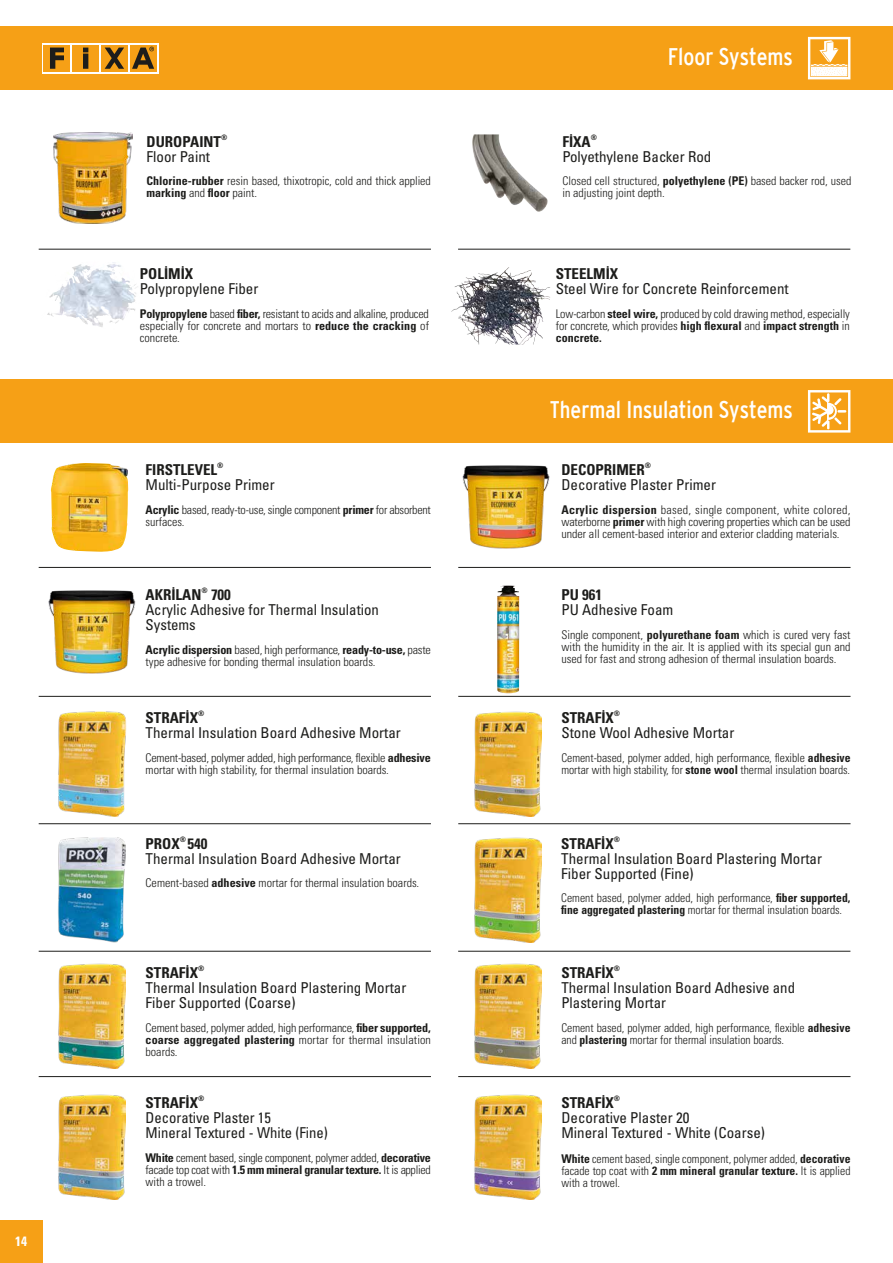
<style>
.page{position:relative;width:893px;height:1263px;background:#fff}
.page>*{position:absolute;margin:0;border:0;box-sizing:border-box;transform-origin:0 0}
.t1{font:condensed 24px "Interstate";color:#fff}
.t2{font:15px/15px "Univers Condensed Tr";color:#1d1d1b}
.t3{font:15px "Univers Cond Bd Tr";color:#1d1d1b}
.t4{font:13.5px "Univers Cond Bd Tr";color:#fff}
.t5{font:12px/12px "Univers Cond Light Tr";color:#1d1d1b}
.t6{font:12px "Univers Cond Bd Tr";color:#1d1d1b}
.t7{font:12px/12px "Univers Cond Light Tr";letter-spacing:-.02em;color:#1d1d1b}
.t8{font:7.5px "Univers Cond Bd Tr";color:#1d1d1b}
.s1{font-family:"Univers Cond Bd Tr"}
.s2{font-family:"Univers Cond Light Tr"}
</style>
<div class="page">
<div style="left:0;top:379px;width:893px;height:64px;background:#f6a016"></div>
<div style="left:0;top:26px;width:893px;height:64px;background:#f6a016"></div>
<div style="left:42px;top:43px;width:116px;height:30px;background:#fff"></div>
<div style="left:44px;top:45px;width:26px;height:27px;background:#f6a016"></div>
<svg style="left:50px;top:48px;width:14px;height:21px"></svg>
<div style="left:72px;top:45px;width:27px;height:27px;background:#f6a016"></div>
<svg style="left:83px;top:48px;width:5px;height:21px"></svg>
<div style="left:101px;top:45px;width:27px;height:27px;background:#f6a016"></div>
<svg style="left:105px;top:48px;width:19px;height:21px"></svg>
<div style="left:130px;top:45px;width:27px;height:27px;background:#f6a016"></div>
<svg style="left:132px;top:47px;width:22px;height:22px"></svg>
<hr style="left:458px;top:249px;width:392px;height:1px;background:#1d1d1b">
<img style="left:472px;top:134px;width:75px;height:78px">
<hr style="left:39px;top:249px;width:392px;height:1px;background:#1d1d1b">
<img style="left:54px;top:132px;width:78px;height:91px">
<img style="left:111px;top:262px;width:10px;height:13px">
<img style="left:478px;top:268px;width:30px;height:9px">
<hr style="left:39px;top:567px;width:392px;height:1px;background:#1d1d1b">
<hr style="left:458px;top:567px;width:392px;height:1px;background:#1d1d1b">
<img style="left:51px;top:463px;width:77px;height:89px">
<img style="left:462px;top:465px;width:88px;height:83px">
<img style="left:48px;top:590px;width:88px;height:83px">
<hr style="left:458px;top:696px;width:392px;height:1px;background:#1d1d1b">
<hr style="left:39px;top:696px;width:392px;height:1px;background:#1d1d1b">
<img style="left:497px;top:586px;width:22px;height:107px">
<hr style="left:39px;top:823px;width:392px;height:1px;background:#1d1d1b">
<img style="left:58px;top:712px;width:68px;height:105px">
<hr style="left:458px;top:823px;width:392px;height:1px;background:#1d1d1b">
<img style="left:474px;top:712px;width:68px;height:105px">
<hr style="left:39px;top:1076px;width:392px;height:1px;background:#1d1d1b">
<hr style="left:458px;top:1076px;width:392px;height:1px;background:#1d1d1b">
<img style="left:58px;top:964px;width:68px;height:105px">
<img style="left:474px;top:964px;width:68px;height:105px">
<img style="left:58px;top:1094px;width:68px;height:105px">
<img style="left:474px;top:1094px;width:68px;height:105px">
<hr style="left:458px;top:951px;width:392px;height:1px;background:#1d1d1b">
<img style="left:474px;top:837px;width:67px;height:105px">
<hr style="left:39px;top:951px;width:392px;height:1px;background:#1d1d1b">
<img style="left:58px;top:837px;width:68px;height:105px">
<svg style="left:808px;top:37px;width:42px;height:42px"></svg>
<svg style="left:808px;top:390px;width:42px;height:43px"></svg>
<div style="left:0;top:1220px;width:43px;height:43px;background:#f6a016"></div>
<p class="t4" style="left:15px;top:1233px;width:13px">14</p>
<p class="t3" style="left:147px;top:132px;width:76px">DUROPAINT</p>
<p class="t8" style="left:221px;top:132px;width:8px">®</p>
<p class="t2" style="left:147px;top:148px;width:65px">Floor Paint</p>
<p class="t5" style="left:147px;top:175px;width:286px"><span class="s1">Chlorine-rubber</span> resin based, thixotropic, cold and thick applied</p>
<p class="t6" style="left:147px;top:186px;width:112px">marking <span class="s2">and</span> floor <span class="s2">paint.</span></p>
<p class="t3" style="left:140px;top:265px;width:55px">POL‹M‹X</p>
<p class="t2" style="left:140px;top:281px;width:120px">Polypropylene Fiber</p>
<p class="t5" style="left:140px;top:308px;width:291px;text-align:justify"><span class="s1">Polypropylene</span> based <span class="s1">fiber,</span> resistant to acids and alkaline, produced especially for concrete and mortars to <span class="s1">reduce the cracking</span> of concrete.</p>
<p class="t3" style="left:146px;top:461px;width:73px">FIRSTLEVEL</p>
<p class="t8" style="left:217px;top:461px;width:8px">®</p>
<p class="t2" style="left:146px;top:477px;width:131px">Multi-Purpose Primer</p>
<p class="t7" style="left:146px;top:503px;width:287px"><span class="s1">Acrylic</span> based, ready-to-use, single component <span class="s1">primer</span> for absorbent surfaces.</p>
<p class="t3" style="left:146px;top:585px;width:57px">AKR‹LAN</p>
<p class="t8" style="left:201px;top:586px;width:8px">®</p>
<p class="t3" style="left:211px;top:585px;width:21px">700</p>
<p class="t2" style="left:146px;top:602px;width:235px">Acrylic Adhesive for Thermal Insulation<br>Systems</p>
<p class="t6" style="left:146px;top:642px;width:287px">Acrylic dispersion <span class="s2">based, high performance,</span> ready-to-use, <span class="s2">paste</span></p>
<p class="t5" style="left:146px;top:655px;width:231px">type adhesive for bonding thermal insulation boards.</p>
<p class="t3" style="left:146px;top:709px;width:54px">STRAF‹X</p>
<p class="t8" style="left:198px;top:709px;width:8px">®</p>
<p class="t2" style="left:146px;top:725px;width:257px">Thermal Insulation Board Adhesive Mortar</p>
<p class="t5" style="left:146px;top:751px;width:287px">Cement-based, polymer added, high performance, flexible <span class="s1">adhesive </span>mortar with high stability, for thermal insulation boards.</p>
<p class="t3" style="left:146px;top:834px;width:36px">PROX</p>
<p class="t8" style="left:180px;top:834px;width:8px">®</p>
<p class="t3" style="left:188px;top:834px;width:21px">540</p>
<p class="t2" style="left:146px;top:850px;width:257px">Thermal Insulation Board Adhesive Mortar</p>
<p class="t5" style="left:146px;top:877px;width:275px">Cement-based <span class="s1">adhesive</span> mortar for thermal insulation boards.</p>
<p class="t3" style="left:146px;top:963px;width:54px">STRAF‹X</p>
<p class="t8" style="left:198px;top:964px;width:8px">®</p>
<p class="t2" style="left:146px;top:980px;width:262px">Thermal Insulation Board Plastering Mortar<br>Fiber Supported (Coarse)</p>
<p class="t5" style="left:146px;top:1021px;width:287px">Cement based, polymer added, high performance, <span class="s1">fiber supported,</span></p>
<p class="t6" style="left:146px;top:1032px;width:287px">coarse aggregated plastering <span class="s2">mortar for thermal insulation</span></p>
<p class="t5" style="left:146px;top:1045px;width:34px">boards.</p>
<p class="t3" style="left:146px;top:1094px;width:54px">STRAF‹X</p>
<p class="t8" style="left:198px;top:1094px;width:8px">®</p>
<p class="t2" style="left:146px;top:1110px;width:184px">Decorative Plaster 15<br>Mineral Textured - White (Fine)</p>
<p class="t5" style="left:146px;top:1151px;width:287px;text-align:justify"><span class="s1">White</span> cement based, single component, polymer added, <span class="s1">decorative </span>facade top coat with <span class="s1">1.5 mm mineral granular texture.</span> It is applied with a trowel.</p>
<h1 class="t1" style="left:668px;top:43px;width:126px">Floor Systems</h1>
<p class="t3" style="left:562px;top:132px;width:30px">F‹XA</p>
<p class="t8" style="left:591px;top:132px;width:8px">®</p>
<p class="t2" style="left:562px;top:148px;width:151px">Polyethylene Backer Rod</p>
<p class="t5" style="left:562px;top:175px;width:291px">Closed cell structured, <span class="s1">polyethylene (PE)</span> based backer rod, used in adjusting joint depth.</p>
<p class="t3" style="left:556px;top:265px;width:64px">STEELM‹X</p>
<p class="t2" style="left:556px;top:281px;width:235px">Steel Wire for Concrete Reinforcement</p>
<p class="t5" style="left:556px;top:308px;width:296px">Low-carbon <span class="s1">steel wire,</span> produced by cold drawing method, especially for concrete, which provides <span class="s1">high flexural</span> and <span class="s1">impact strength</span> in</p>
<p class="t6" style="left:556px;top:330px;width:47px">concrete.</p>
<h1 class="t1" style="left:550px;top:396px;width:245px">Thermal Insulation Systems</h1>
<p class="t3" style="left:561px;top:461px;width:85px">DECOPRIMER</p>
<p class="t8" style="left:645px;top:461px;width:8px">®</p>
<p class="t2" style="left:561px;top:477px;width:156px">Decorative Plaster Primer</p>
<p class="t5" style="left:561px;top:503px;width:291px;text-align:justify"><span class="s1">Acrylic dispersion</span> based, single component, white colored, waterborne <span class="s1">primer</span> with high covering properties which can be used under all cement-based interior and exterior cladding materials.</p>
<p class="t3" style="left:561px;top:585px;width:42px">PU 961</p>
<p class="t2" style="left:561px;top:602px;width:114px">PU Adhesive Foam</p>
<p class="t5" style="left:561px;top:628px;width:291px;text-align:justify">Single component, <span class="s1">polyurethane foam</span> which is cured very fast with the humidity in the air. It is applied with its special gun and used for fast and strong adhesion of thermal insulation boards.</p>
<p class="t3" style="left:561px;top:709px;width:54px">STRAF‹X</p>
<p class="t8" style="left:614px;top:709px;width:8px">®</p>
<p class="t2" style="left:561px;top:725px;width:175px">Stone Wool Adhesive Mortar</p>
<p class="t5" style="left:561px;top:752px;width:291px">Cement-based, polymer added, high performance, flexible <span class="s1">adhesive </span>mortar with high stability, for <span class="s1">stone wool</span> thermal insulation boards.</p>
<p class="t3" style="left:561px;top:834px;width:54px">STRAF‹X</p>
<p class="t8" style="left:614px;top:834px;width:8px">®</p>
<p class="t2" style="left:561px;top:850px;width:262px">Thermal Insulation Board Plastering Mortar<br>Fiber Supported (Fine)</p>
<p class="t5" style="left:561px;top:892px;width:291px">Cement based, polymer added, high performance, <span class="s1">fiber supported, fine aggregated plastering</span> mortar for thermal insulation boards.</p>
<p class="t3" style="left:561px;top:963px;width:54px">STRAF‹X</p>
<p class="t8" style="left:614px;top:964px;width:8px">®</p>
<p class="t2" style="left:561px;top:980px;width:235px">Thermal Insulation Board Adhesive and<br>Plastering Mortar</p>
<p class="t5" style="left:561px;top:1021px;width:291px">Cement based, polymer added, high performance, flexible <span class="s1">adhesive </span>and <span class="s1">plastering</span> mortar for thermal insulation boards.</p>
<p class="t3" style="left:561px;top:1094px;width:54px">STRAF‹X</p>
<p class="t8" style="left:614px;top:1094px;width:8px">®</p>
<p class="t2" style="left:561px;top:1110px;width:205px">Decorative Plaster 20<br>Mineral Textured - White (Coarse)</p>
<p class="t5" style="left:561px;top:1153px;width:291px;text-align:justify"><span class="s1">White</span> cement based, single component, polymer added, <span class="s1">decorative </span>facade top coat with <span class="s1">2 mm mineral granular texture.</span> It is applied with a trowel.</p>
</div>
